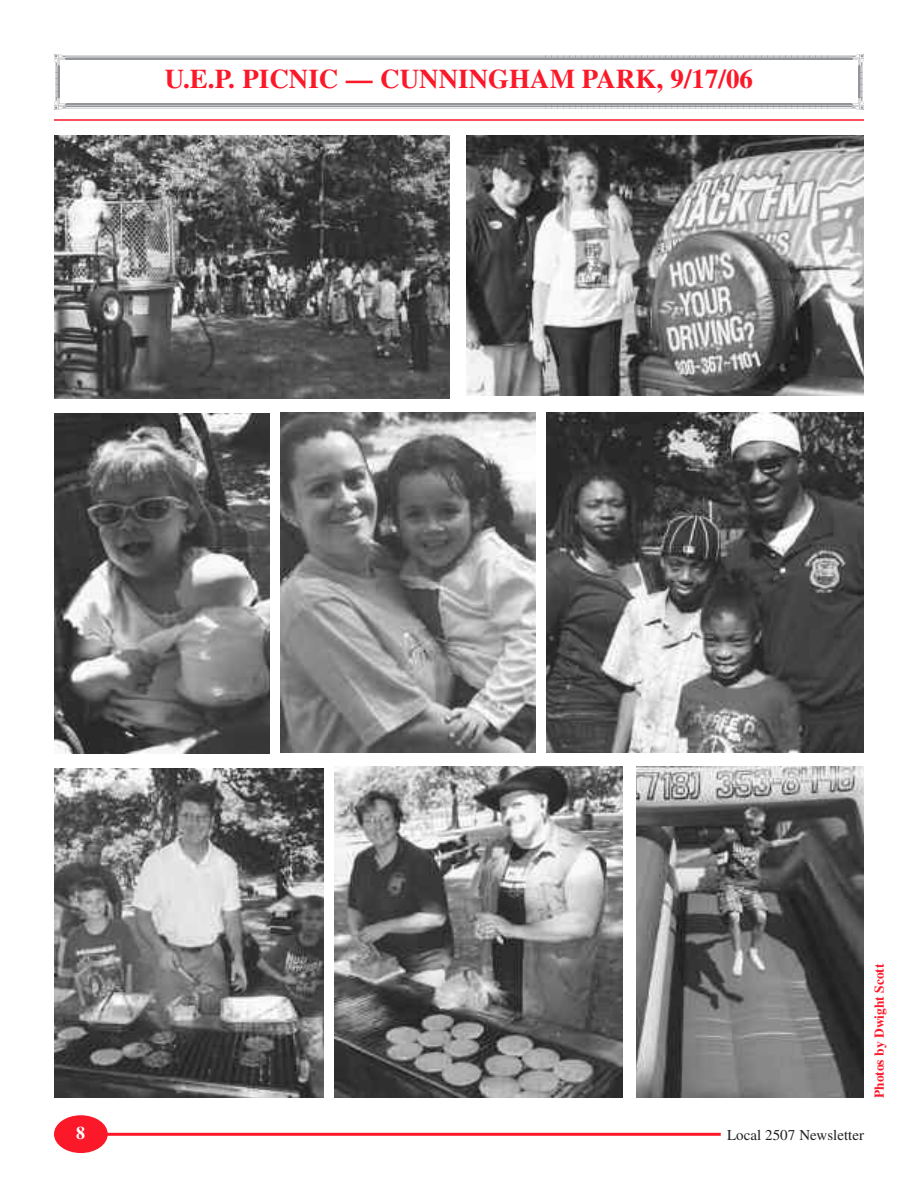
<style>
.page{position:relative;width:918px;height:1188px;background:#fff}
.page>*{position:absolute;margin:0;border:0;box-sizing:border-box;transform-origin:0 0}
.t1{font:700 27px "Times";color:#fb1829}
.t2{font:700 18px "Times";color:#fff}
.t3{font:15px "Times";color:#231f20}
.t4{font:700 13.5px "Times";letter-spacing:-.005em;color:#fb1829}
</style>
<div class="page">
<svg style="left:54px;top:54px;width:810px;height:56px"></svg>
<hr style="left:54px;top:119px;width:810px;height:2px;background:#fb1829">
<img style="left:54px;top:135px;width:396px;height:264px">
<img style="left:466px;top:135px;width:398px;height:261px">
<img style="left:54px;top:413px;width:216px;height:340px">
<img style="left:54px;top:768px;width:270px;height:330px">
<img style="left:636px;top:766px;width:228px;height:332px">
<img style="left:280px;top:412px;width:256px;height:341px">
<img style="left:546px;top:412px;width:318px;height:341px">
<img style="left:334px;top:766px;width:288px;height:332px">
<div style="left:54px;top:1115px;width:54px;height:38px;background:#fb1829;border-radius:50%"></div>
<hr style="left:102px;top:1133px;width:619px;height:3px;background:#fb1829">
<p class="t1" style="left:165px;top:64px;width:590px">U.E.P. PICNIC — CUNNINGHAM PARK, 9/17/06</p>
<p class="t4" style="left:872px;top:1098px;width:136px;rotate:-90deg">Photos by Dwight Scott</p>
<p class="t2" style="left:76px;top:1122px;width:10px">8</p>
<p class="t3" style="left:727px;top:1129px;width:139px">Local 2507 Newsletter</p>
</div>
